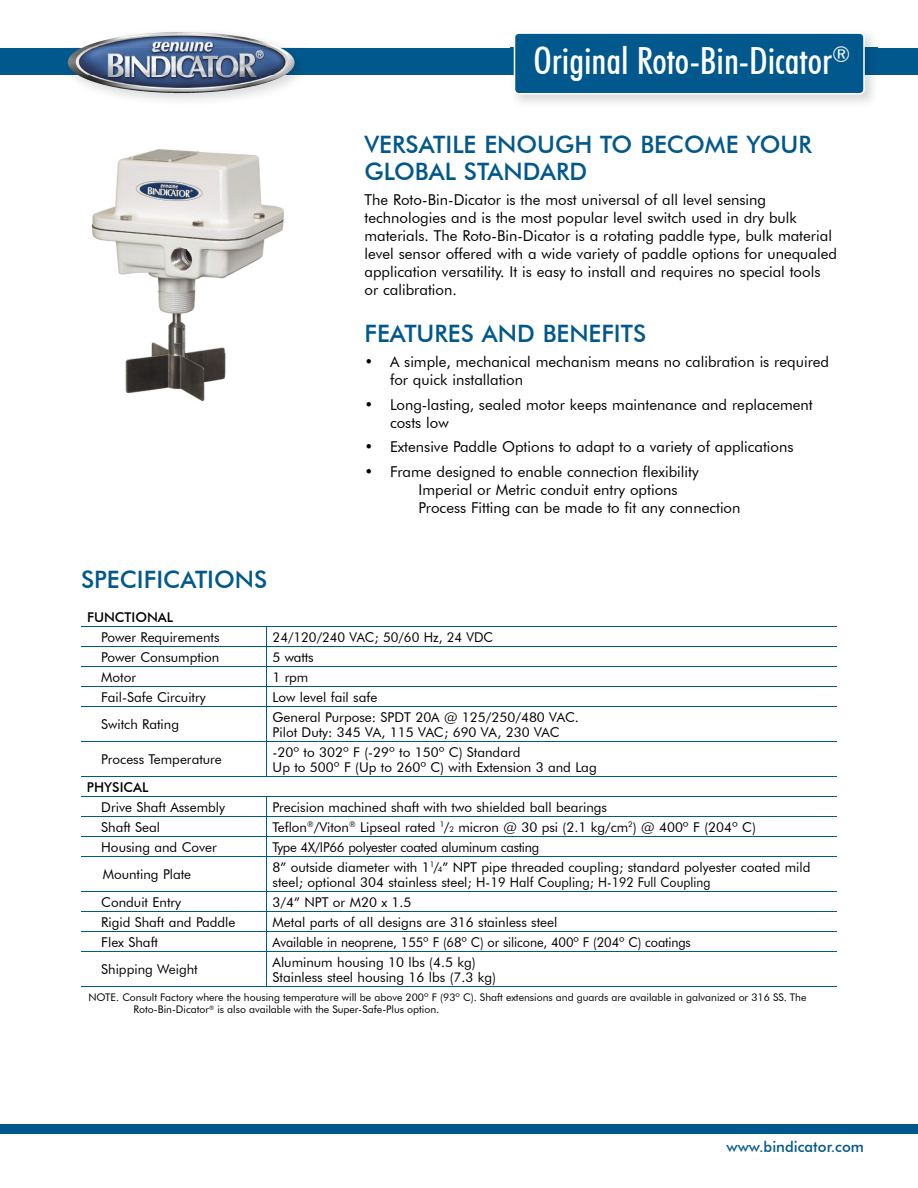
<style>
.page{position:relative;width:918px;height:1188px;background:#fff}
.page>*{position:absolute;margin:0;border:0;box-sizing:border-box;transform-origin:0 0}
.t1{font:500 condensed 37.5px "Futura BT";color:#fff}
.t2{font:500 24px/27px "Futura BT";color:#00588d}
.t3{font:15px/18px "Futura BT";color:#000}
.t4{font:500 15px "Futura BT";color:#00588d}
.t5{font:13.5px/15px "Futura BT";color:#000}
.t6{font:13.5px "Futura BT";color:#000;scale:.95 1}
.t7{font:13.5px "Futura BT";letter-spacing:-.02em;color:#000}
.t8{font:500 13.5px "Futura BT";color:#000}
.t9{font:10.5px/12px "Futura BT";color:#000}
.s1{font-size:7.8px}
</style>
<div class="page">
<div style="left:0;top:48px;width:918px;height:27px;background:#00588d"></div>
<img style="left:65px;top:47px;width:242px;height:30px">
<img style="left:65px;top:48px;width:242px;height:27px">
<img style="left:82px;top:32px;width:199px;height:16px">
<img style="left:68px;top:48px;width:227px;height:27px">
<div style="left:0;top:1124px;width:918px;height:10px;background:#00588d"></div>
<img style="left:510px;top:34px;width:368px;height:69px">
<img style="left:510px;top:48px;width:368px;height:27px">
<div style="left:514px;top:33px;width:351px;height:62px;background:#00588d"></div>
<img style="left:91px;top:148px;width:193px;height:254px">
<hr style="left:81px;top:647px;width:186px;height:1px;background:#00588d">
<hr style="left:267px;top:647px;width:570px;height:1px;background:#00588d">
<hr style="left:81px;top:667px;width:186px;height:1px;background:#00588d">
<hr style="left:267px;top:667px;width:570px;height:1px;background:#00588d">
<hr style="left:81px;top:686px;width:186px;height:1px;background:#00588d">
<hr style="left:267px;top:686px;width:570px;height:1px;background:#00588d">
<svg style="left:266px;top:627px;width:1px;height:79px"></svg>
<hr style="left:81px;top:706px;width:186px;height:1px;background:#00588d">
<hr style="left:267px;top:706px;width:570px;height:1px;background:#00588d">
<hr style="left:266px;top:707px;width:1px;height:34px;background:#00588d">
<hr style="left:81px;top:741px;width:186px;height:1px;background:#00588d">
<hr style="left:267px;top:741px;width:570px;height:1px;background:#00588d">
<hr style="left:266px;top:742px;width:1px;height:34px;background:#00588d">
<hr style="left:81px;top:776px;width:186px;height:1px;background:#00588d">
<hr style="left:267px;top:776px;width:570px;height:1px;background:#00588d">
<hr style="left:81px;top:816px;width:186px;height:1px;background:#00588d">
<hr style="left:267px;top:816px;width:570px;height:1px;background:#00588d">
<hr style="left:81px;top:836px;width:186px;height:1px;background:#00588d">
<hr style="left:267px;top:836px;width:570px;height:1px;background:#00588d">
<svg style="left:266px;top:797px;width:1px;height:59px"></svg>
<hr style="left:81px;top:856px;width:186px;height:1px;background:#00588d">
<hr style="left:267px;top:856px;width:570px;height:1px;background:#00588d">
<hr style="left:266px;top:857px;width:1px;height:34px;background:#00588d">
<hr style="left:81px;top:891px;width:186px;height:1px;background:#00588d">
<hr style="left:267px;top:891px;width:570px;height:1px;background:#00588d">
<hr style="left:81px;top:911px;width:186px;height:1px;background:#00588d">
<hr style="left:267px;top:911px;width:570px;height:1px;background:#00588d">
<hr style="left:81px;top:931px;width:186px;height:1px;background:#00588d">
<hr style="left:267px;top:931px;width:570px;height:1px;background:#00588d">
<svg style="left:266px;top:892px;width:1px;height:59px"></svg>
<hr style="left:81px;top:951px;width:186px;height:1px;background:#00588d">
<hr style="left:267px;top:951px;width:570px;height:1px;background:#00588d">
<hr style="left:266px;top:952px;width:1px;height:34px;background:#00588d">
<hr style="left:81px;top:626px;width:186px;height:1px;background:#00588d">
<hr style="left:267px;top:626px;width:570px;height:1px;background:#00588d">
<hr style="left:81px;top:796px;width:186px;height:1px;background:#00588d">
<hr style="left:267px;top:796px;width:570px;height:1px;background:#00588d">
<hr style="left:81px;top:986px;width:186px;height:1px;background:#00588d">
<hr style="left:267px;top:986px;width:570px;height:1px;background:#00588d">
<h1 class="t1" style="left:533px;top:38px;width:319px">Original Roto-Bin-Dicator<sup>®</sup></h1>
<h2 class="t2" style="left:364px;top:131px;width:449px">VERSATILE ENOUGH TO BECOME YOUR<br>GLOBAL STANDARD</h2>
<p class="t3" style="left:364px;top:191px;width:474px">The Roto-Bin-Dicator is the most universal of all level sensing technologies and is the most popular level switch used in dry bulk materials. The Roto-Bin-Dicator is a rotating paddle type, bulk material level sensor offered with a wide variety of paddle options for unequaled application versatility. It is easy to install and requires no special tools or calibration.</p>
<h2 class="t2" style="left:364px;top:320px;width:283px">FEATURES AND BENEFITS</h2>
<p class="t3" style="left:390px;top:353px;width:441px;text-indent:-26px">• A simple, mechanical mechanism means no calibration is required for quick installation</p>
<p class="t3" style="left:390px;top:395px;width:424px;text-indent:-26px">• Long-lasting, sealed motor keeps maintenance and replacement costs low</p>
<p class="t3" style="left:364px;top:438px;width:431px">• Extensive Paddle Options to adapt to a variety of applications</p>
<p class="t3" style="left:418px;top:463px;width:324px;text-indent:-54px">• Frame designed to enable connection flexibility<br>Imperial or Metric conduit entry options<br>Process Fitting can be made to fit any connection</p>
<h2 class="t2" style="left:81px;top:566px;width:188px">SPECIFICATIONS</h2>
<p class="t8" style="left:87px;top:609px;width:88px">FUNCTIONAL</p>
<p class="t5" style="left:101px;top:629px;width:120px">Power Requirements</p>
<p class="t5" style="left:273px;top:629px;width:222px">24/120/240 VAC; 50/60 Hz, 24 VDC</p>
<p class="t5" style="left:101px;top:649px;width:120px">Power Consumption</p>
<p class="t5" style="left:273px;top:649px;width:43px">5 watts</p>
<p class="t5" style="left:101px;top:669px;width:36px">Motor</p>
<p class="t5" style="left:273px;top:669px;width:37px">1 rpm</p>
<p class="t5" style="left:101px;top:689px;width:106px">Fail-Safe Circuitry</p>
<p class="t5" style="left:273px;top:689px;width:106px">Low level fail safe</p>
<p class="t5" style="left:101px;top:717px;width:79px">Switch Rating</p>
<p class="t5" style="left:273px;top:709px;width:308px">General Purpose: SPDT 20A @ 125/250/480 VAC.<br>Pilot Duty: 345 VA, 115 VAC; 690 VA, 230 VAC</p>
<p class="t5" style="left:101px;top:752px;width:122px">Process Temperature</p>
<p class="t5" style="left:273px;top:744px;width:326px">-20º to 302º F (-29º to 150º C) Standard<br>Up to 500º F (Up to 260º C) with Extension 3 and Lag</p>
<p class="t8" style="left:87px;top:779px;width:63px">PHYSICAL</p>
<p class="t5" style="left:101px;top:799px;width:125px">Drive Shaft Assembly</p>
<p class="t5" style="left:273px;top:799px;width:336px">Precision machined shaft with two shielded ball bearings</p>
<p class="t5" style="left:101px;top:819px;width:60px">Shaft Seal</p>
<p class="t5" style="left:273px;top:819px;width:485px">Teflon<sup>®</sup>/Viton<sup>®</sup> Lipseal rated <sup>1</sup>/<span class="s1">2</span> micron @ 30 psi (2.1 kg/cm<sup>2</sup>) @ 400º F (204º C)</p>
<p class="t5" style="left:101px;top:839px;width:117px">Housing and Cover</p>
<p class="t7" style="left:273px;top:839px;width:268px">Type 4X/IP66 polyester coated aluminum casting</p>
<p class="t5" style="left:103px;top:867px;width:90px">Mounting Plate</p>
<p class="t5" style="left:273px;top:859px;width:539px">8” outside diameter with 1<sup>1</sup>/<span class="s1">4</span>” NPT pipe threaded coupling; standard polyester coated mild steel; optional 304 stainless steel; H-19 Half Coupling; H-192 Full Coupling</p>
<p class="t5" style="left:101px;top:894px;width:81px">Conduit Entry</p>
<p class="t5" style="left:273px;top:894px;width:140px">3/4” NPT or M20 x 1.5</p>
<p class="t5" style="left:101px;top:914px;width:136px">Rigid Shaft and Paddle</p>
<p class="t5" style="left:273px;top:914px;width:286px">Metal parts of all designs are 316 stainless steel</p>
<p class="t5" style="left:101px;top:934px;width:58px">Flex Shaft</p>
<p class="t6" style="left:273px;top:934px;width:442px">Available in neoprene, 155º F (68º C) or silicone, 400º F (204º C) coatings</p>
<p class="t5" style="left:101px;top:962px;width:98px">Shipping Weight</p>
<p class="t5" style="left:273px;top:954px;width:225px">Aluminum housing 10 lbs (4.5 kg)<br>Stainless steel housing 16 lbs (7.3 kg)</p>
<p class="t9" style="left:134px;top:991px;width:674px;text-indent:-45px">NOTE. Consult Factory where the housing temperature will be above 200º F (93º C). Shaft extensions and guards are available in galvanized or 316 SS. The<br>Roto-Bin-Dicator<sup>®</sup> is also available with the Super-Safe-Plus option.</p>
<p class="t4" style="left:726px;top:1137px;width:139px">www.bindicator.com</p>
</div>
